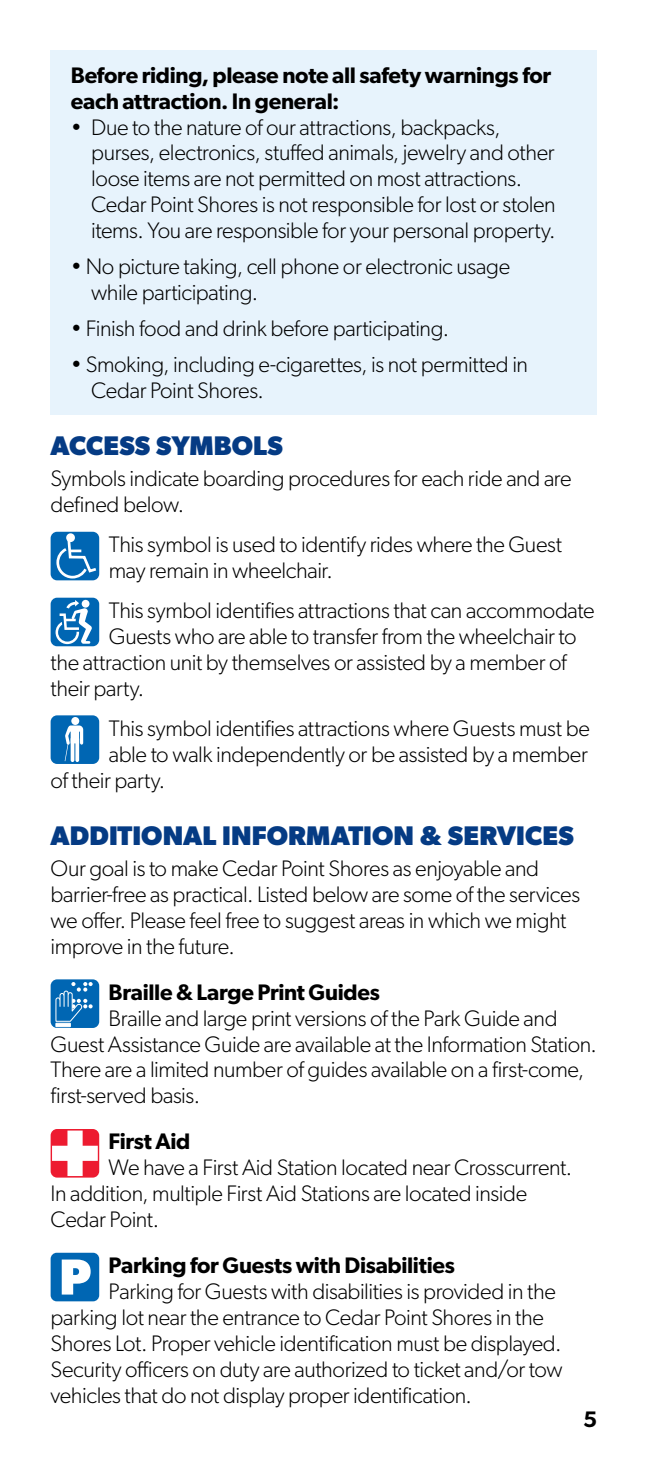
<style>
.page{position:relative;width:648px;height:1458px;background:#fff}
.page>*{position:absolute;margin:0;border:0;box-sizing:border-box;transform-origin:0 0}
.t1{font:700 27px "Gibson";letter-spacing:.005em;color:#053b84}
.t2{font:300 22.5px/25.9px "Gibson";letter-spacing:-.015em;color:#000}
.t3{font:600 22.5px/25.9px "Gibson";letter-spacing:-.015em;color:#000}
</style>
<div class="page">
<div style="left:51px;top:51px;width:546px;height:364px;background:#e7f3fc"></div>
<div style="left:51px;top:532px;width:48px;height:48px;background:#0066b3;border-radius:6px"></div>
<div style="left:66px;top:533px;width:9px;height:9px;border:2px solid #fff;border-radius:50%"></div>
<svg style="left:56px;top:535px;width:43px;height:45px"></svg>
<div style="left:51px;top:598px;width:48px;height:48px;background:#0066b3;border-radius:6px"></div>
<svg style="left:56px;top:600px;width:36px;height:44px"></svg>
<div style="left:51px;top:715px;width:48px;height:49px;background:#0066b3;border-radius:6px"></div>
<div style="left:71px;top:717px;width:8px;height:8px;background:#fff;border-radius:50%"></div>
<hr style="left:71px;top:737px;width:3px;height:25px;background:#fff;border-radius:2px">
<svg style="left:65px;top:726px;width:18px;height:35px"></svg>
<div style="left:51px;top:979px;width:48px;height:49px;background:#0066b3;border-radius:6px"></div>
<div style="left:56px;top:1023px;width:15px;height:4px;border:1px solid #fff"></div>
<svg style="left:55px;top:982px;width:38px;height:40px"></svg>
<svg style="left:51px;top:1129px;width:48px;height:49px"></svg>
<svg style="left:52px;top:1131px;width:46px;height:45px"></svg>
<div style="left:51px;top:1253px;width:48px;height:48px;background:#0066b3;border-radius:6px"></div>
<svg style="left:62px;top:1260px;width:29px;height:35px"></svg>
<p class="t3" style="left:71px;top:62px;width:482px">Before riding, please note all safety warnings for each attraction. In general:</p>
<p class="t2" style="left:91px;top:114px;width:466px;text-indent:-20px">• Due to the nature of our attractions, backpacks, purses, electronics, stuffed animals, jewelry and other loose items are not permitted on most attractions.<br>Cedar Point Shores is not responsible for lost or stolen items. You are responsible for your personal property.</p>
<p class="t2" style="left:91px;top:253px;width:421px;text-indent:-20px">• No picture taking, cell phone or electronic usage while participating.</p>
<p class="t2" style="left:71px;top:315px;width:380px">• Finish food and drink before participating.</p>
<p class="t2" style="left:91px;top:351px;width:438px;text-indent:-20px">• Smoking, including e-cigarettes, is not permitted in<br>Cedar Point Shores.</p>
<p class="t1" style="left:51px;top:430px;width:234px">ACCESS SYMBOLS</p>
<p class="t2" style="left:51px;top:465px;width:522px">Symbols indicate boarding procedures for each ride and are defined below.</p>
<p class="t2" style="left:109px;top:531px;width:455px">This symbol is used to identify rides where the Guest may remain in wheelchair.</p>
<p class="t2" style="left:109px;top:597px;width:487px">This symbol identifies attractions that can accommodate</p>
<p class="t2" style="left:109px;top:623px;width:469px">Guests who are able to transfer from the wheelchair to</p>
<p class="t2" style="left:51px;top:649px;width:517px">the attraction unit by themselves or assisted by a member of</p>
<p class="t2" style="left:51px;top:675px;width:95px">their party.</p>
<p class="t2" style="left:109px;top:715px;width:483px">This symbol identifies attractions where Guests must be</p>
<p class="t2" style="left:109px;top:741px;width:480px">able to walk independently or be assisted by a member</p>
<p class="t2" style="left:51px;top:767px;width:116px">of their party.</p>
<p class="t1" style="left:51px;top:820px;width:525px">ADDITIONAL INFORMATION &amp; SERVICES</p>
<p class="t2" style="left:51px;top:855px;width:531px">Our goal is to make Cedar Point Shores as enjoyable and barrier-free as practical. Listed below are some of the services we offer. Please feel free to suggest areas in which we might improve in the future.</p>
<p class="t3" style="left:109px;top:979px;width:273px">Braille &amp; Large Print Guides</p>
<p class="t2" style="left:51px;top:1005px;width:548px;text-indent:58px">Braille and large print versions of the Park Guide and Guest Assistance Guide are available at the Information Station.<br>There are a limited number of guides available on a first-come, first-served basis.</p>
<p class="t3" style="left:109px;top:1128px;width:83px">First Aid</p>
<p class="t2" style="left:51px;top:1154px;width:523px;text-indent:58px">We have a First Aid Station located near Crosscurrent.<br>In addition, multiple First Aid Stations are located inside<br>Cedar Point.</p>
<p class="t3" style="left:109px;top:1252px;width:348px">Parking for Guests with Disabilities</p>
<p class="t2" style="left:51px;top:1278px;width:514px;text-indent:58px">Parking for Guests with disabilities is provided in the parking lot near the entrance to Cedar Point Shores in the Shores Lot. Proper vehicle identification must be displayed.<br>Security officers on duty are authorized to ticket and/or tow vehicles that do not display proper identification.</p>
<p class="t3" style="left:583px;top:1406px;width:16px">5</p>
</div>
